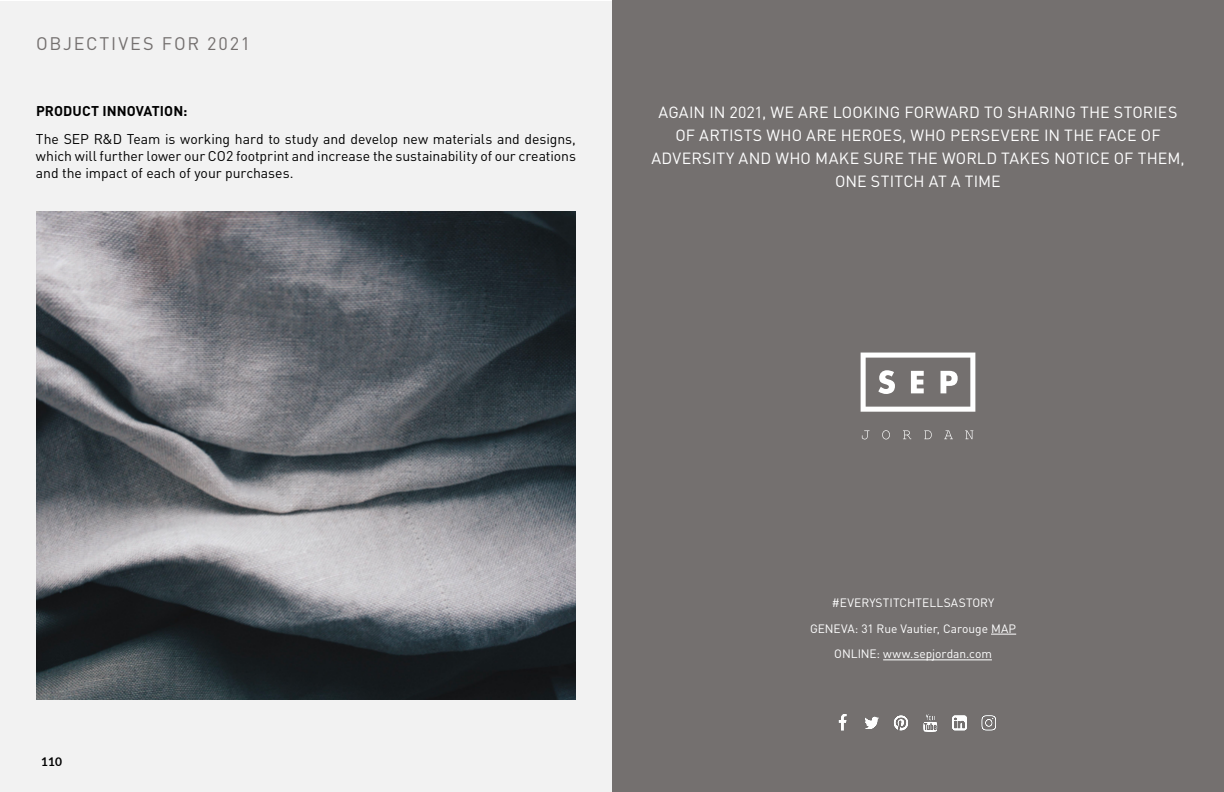
<style>
.page{position:relative;width:1224px;height:792px;background:#fff}
.page>*{position:absolute;margin:0;border:0;box-sizing:border-box;transform-origin:0 0}
.t1{font:18px "DIN Pro";letter-spacing:.105em;color:#74706f}
.t2{font:16px/23px "DIN Pro";letter-spacing:.005em;color:#fff;text-align:center}
.t3{font:14px/16.8px "DIN Pro";letter-spacing:-.005em;color:#000;text-align:justify}
.t4{font:700 14px "DIN Pro";letter-spacing:.005em;color:#000}
.t5{font:12px/25.7px "DIN Pro";letter-spacing:-.005em;color:#fff;text-align:center}
.t6{font:700 12px "Lato";color:#000}
</style>
<div class="page">
<div style="left:0;top:1px;width:612px;height:791px;background:#f2f2f2"></div>
<img style="left:36px;top:212px;width:540px;height:488px">
<div style="left:612px;top:0;width:612px;height:792px;background:#74706f"></div>
<img style="left:838px;top:714px;width:158px;height:18px">
<svg style="left:861px;top:353px;width:114px;height:59px"></svg>
<svg style="left:862px;top:430px;width:8px;height:9px"></svg>
<svg style="left:882px;top:430px;width:8px;height:9px"></svg>
<svg style="left:903px;top:430px;width:8px;height:9px"></svg>
<svg style="left:924px;top:430px;width:8px;height:9px"></svg>
<svg style="left:944px;top:430px;width:9px;height:9px"></svg>
<svg style="left:965px;top:430px;width:8px;height:9px"></svg>
<svg style="left:991px;top:634px;width:25px;height:1px"></svg>
<hr style="left:883px;top:660px;width:109px;height:1px;background:#fff">
<p class="t1" style="left:36px;top:31px;width:216px">OBJECTIVES FOR 2021</p>
<p class="t4" style="left:36px;top:102px;width:153px">PRODUCT INNOVATION:</p>
<p class="t3" style="left:36px;top:130px;width:542px">The SEP R&amp;D Team is working hard to study and develop new materials and designs, which will further lower our CO2 footprint and increase the sustainability of our creations and the impact of each of your purchases.</p>
<p class="t2" style="left:651px;top:100px;width:535px">AGAIN IN 2021, WE ARE LOOKING FORWARD TO SHARING THE STORIES OF ARTISTS WHO ARE HEROES, WHO PERSEVERE IN THE FACE OF ADVERSITY AND WHO MAKE SURE THE WORLD TAKES NOTICE OF THEM, ONE STITCH AT A TIME</p>
<p class="t6" style="left:41px;top:752px;width:22px">110</p>
<p class="t5" style="left:810px;top:589px;width:208px">#EVERYSTITCHTELLSASTORY<br>GENEVA: 31 Rue Vautier, Carouge MAP<br>ONLINE: www.sepjordan.com</p>
</div>
